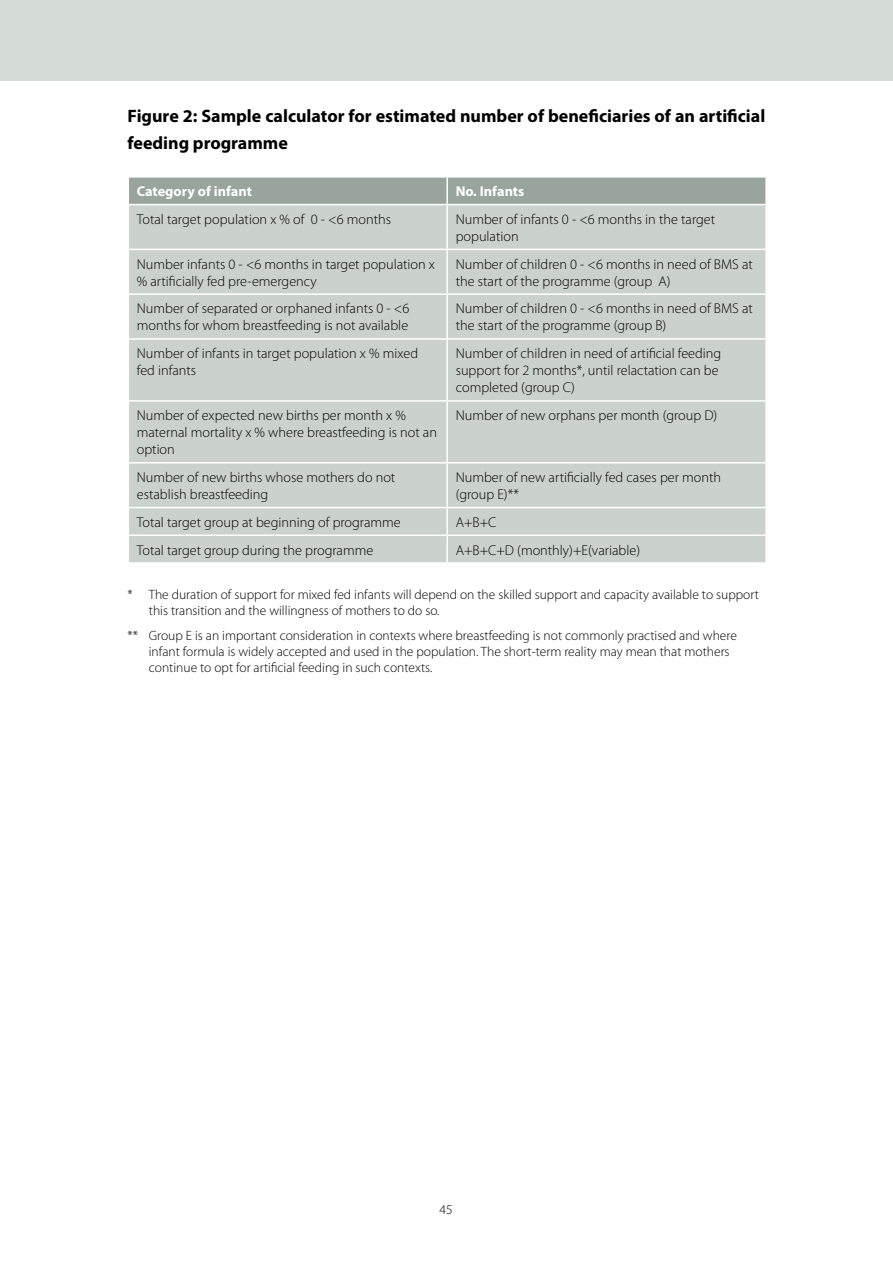
<style>
.page{position:relative;width:893px;height:1263px;background:#fff}
.page>*{position:absolute;margin:0;border:0;box-sizing:border-box;transform-origin:0 0}
.t1{font:700 18px/27px "Myriad Pro";color:#000}
.t2{font:300 14.25px/17.1px "Myriad Pro";color:#000}
.t3{font:700 14.25px "Myriad Pro";color:#fff}
.t4{font:300 13.5px/16.2px "Myriad Pro";color:#000}
</style>
<div class="page">
<div style="left:0;top:0;width:893px;height:81px;background:#d5dbd7"></div>
<div style="left:129px;top:205px;width:636px;height:357px;background:#cbd2cd"></div>
<div style="left:128px;top:177px;width:637px;height:27px;background:#99a49c"></div>
<hr style="left:447px;top:176px;width:320px;height:2px;background:#fff">
<hr style="left:446px;top:178px;width:2px;height:26px;background:#fff">
<hr style="left:446px;top:205px;width:2px;height:44px;background:#fff">
<hr style="left:128px;top:249px;width:319px;height:1px;background:#fff">
<hr style="left:447px;top:249px;width:320px;height:1px;background:#fff">
<hr style="left:446px;top:250px;width:2px;height:43px;background:#fff">
<hr style="left:128px;top:293px;width:319px;height:2px;background:#fff">
<hr style="left:447px;top:293px;width:320px;height:2px;background:#fff">
<hr style="left:446px;top:295px;width:2px;height:43px;background:#fff">
<hr style="left:128px;top:338px;width:319px;height:2px;background:#fff">
<hr style="left:447px;top:338px;width:320px;height:2px;background:#fff">
<hr style="left:446px;top:340px;width:2px;height:60px;background:#fff">
<hr style="left:128px;top:400px;width:319px;height:2px;background:#fff">
<hr style="left:447px;top:400px;width:320px;height:2px;background:#fff">
<hr style="left:446px;top:402px;width:2px;height:60px;background:#fff">
<hr style="left:128px;top:462px;width:319px;height:1px;background:#fff">
<hr style="left:447px;top:462px;width:320px;height:1px;background:#fff">
<hr style="left:446px;top:463px;width:2px;height:44px;background:#fff">
<hr style="left:128px;top:507px;width:319px;height:1px;background:#fff">
<hr style="left:447px;top:507px;width:320px;height:1px;background:#fff">
<hr style="left:446px;top:508px;width:2px;height:26px;background:#fff">
<hr style="left:128px;top:534px;width:319px;height:2px;background:#fff">
<hr style="left:447px;top:534px;width:320px;height:2px;background:#fff">
<hr style="left:446px;top:536px;width:2px;height:26px;background:#fff">
<p class="t1" style="left:128px;top:102px;width:639px">Figure 2: Sample calculator for estimated number of beneficiaries of an artificial feeding programme</p>
<p class="t3" style="left:137px;top:183px;width:117px">Category of infant</p>
<p class="t3" style="left:456px;top:183px;width:70px">No. Infants</p>
<p class="t2" style="left:137px;top:211px;width:256px">Total target population x % of 0 - &lt;6 months</p>
<p class="t2" style="left:456px;top:211px;width:261px">Number of infants 0 - &lt;6 months in the target population</p>
<p class="t2" style="left:137px;top:255px;width:300px">Number infants 0 - &lt;6 months in target population x % artificially fed pre-emergency</p>
<p class="t2" style="left:456px;top:255px;width:299px">Number of children 0 - &lt;6 months in need of BMS at the start of the programme (group A)</p>
<p class="t2" style="left:137px;top:300px;width:274px">Number of separated or orphaned infants 0 - &lt;6 months for whom breastfeeding is not available</p>
<p class="t2" style="left:456px;top:300px;width:299px">Number of children 0 - &lt;6 months in need of BMS at the start of the programme (group B)</p>
<p class="t2" style="left:137px;top:345px;width:283px">Number of infants in target population x % mixed fed infants</p>
<p class="t2" style="left:456px;top:345px;width:267px">Number of children in need of artificial feeding support for 2 months*, until relactation can be completed (group C)</p>
<p class="t2" style="left:137px;top:407px;width:302px">Number of expected new births per month x % maternal mortality x % where breastfeeding is not an option</p>
<p class="t2" style="left:456px;top:407px;width:263px">Number of new orphans per month (group D)</p>
<p class="t2" style="left:137px;top:469px;width:260px">Number of new births whose mothers do not establish breastfeeding</p>
<p class="t2" style="left:456px;top:469px;width:267px">Number of new artificially fed cases per month (group E)**</p>
<p class="t2" style="left:137px;top:514px;width:265px">Total target group at beginning of programme</p>
<p class="t2" style="left:456px;top:514px;width:42px">A+B+C</p>
<p class="t2" style="left:137px;top:541px;width:238px">Total target group during the programme</p>
<p class="t2" style="left:456px;top:541px;width:186px">A+B+C+D (monthly)+E(variable)</p>
<p class="t4" style="left:149px;top:587px;width:612px;text-indent:-21px">* The duration of support for mixed fed infants will depend on the skilled support and capacity available to support this transition and the willingness of mothers to do so.</p>
<p class="t4" style="left:149px;top:628px;width:590px;text-indent:-21px">** Group E is an important consideration in contexts where breastfeeding is not commonly practised and where infant formula is widely accepted and used in the population. The short-term reality may mean that mothers continue to opt for artificial feeding in such contexts.</p>
<p class="t4" style="left:440px;top:1202px;width:15px">45</p>
</div>
